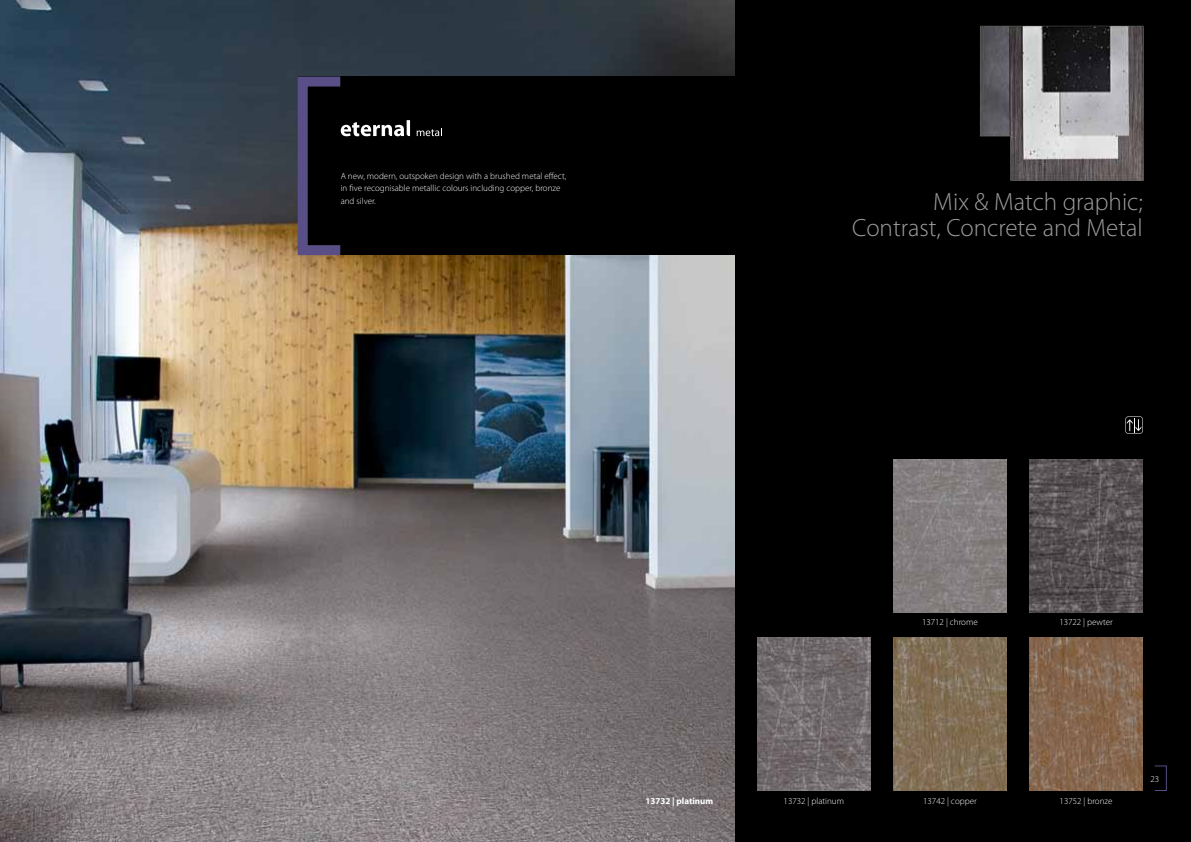
<style>
.page{position:relative;width:1191px;height:842px;background:#fff}
.page>*{position:absolute;margin:0;border:0;box-sizing:border-box;transform-origin:0 0}
.t1{font:300 25px/25.5px "Myriad Pro";color:#9c9c9d;text-align:right}
.t2{font:300 9px/12.8px "Myriad Pro";color:#fff}
.t3{font:700 9px "Myriad Pro";color:#fff}
</style>
<div class="page">
<div style="left:595px;top:0;width:596px;height:842px;background:#000"></div>
<svg style="left:1125px;top:416px;width:17px;height:18px"></svg>
<img style="left:0;top:0;width:734px;height:842px">
<div style="left:298px;top:77px;width:501px;height:178px;background:#000"></div>
<div style="left:298px;top:77px;width:47px;height:178px;border:10px solid #594e85"></div>
<img style="left:757px;top:638px;width:113px;height:153px">
<img style="left:893px;top:638px;width:113px;height:153px">
<img style="left:1029px;top:638px;width:113px;height:153px">
<img style="left:893px;top:459px;width:113px;height:153px">
<img style="left:1029px;top:459px;width:113px;height:153px">
<img style="left:980px;top:25px;width:164px;height:156px">
<svg style="left:341px;top:120px;width:69px;height:16px"></svg>
<svg style="left:417px;top:128px;width:25px;height:8px"></svg>
<p class="t2" style="left:341px;top:169px;width:227px">A new, modern, outspoken design with a brushed metal effect, in five recognisable metallic colours including copper, bronze and silver.</p>
<h1 class="t1" style="left:852px;top:189px;width:292px">Mix &amp; Match graphic;<br>Contrast, Concrete and Metal</h1>
<p class="t3" style="left:645px;top:795px;width:69px">13732 | platinum</p>
<p class="t2" style="left:922px;top:616px;width:57px">13712 | chrome</p>
<p class="t2" style="left:1059px;top:616px;width:55px">13722 | pewter</p>
<p class="t2" style="left:783px;top:794px;width:62px">13732 | platinum</p>
<p class="t2" style="left:923px;top:794px;width:55px">13742 | copper</p>
<p class="t2" style="left:1059px;top:794px;width:54px">13752 | bronze</p>
<p class="t2" style="left:1150px;top:772px;width:10px">23</p>
</div>
